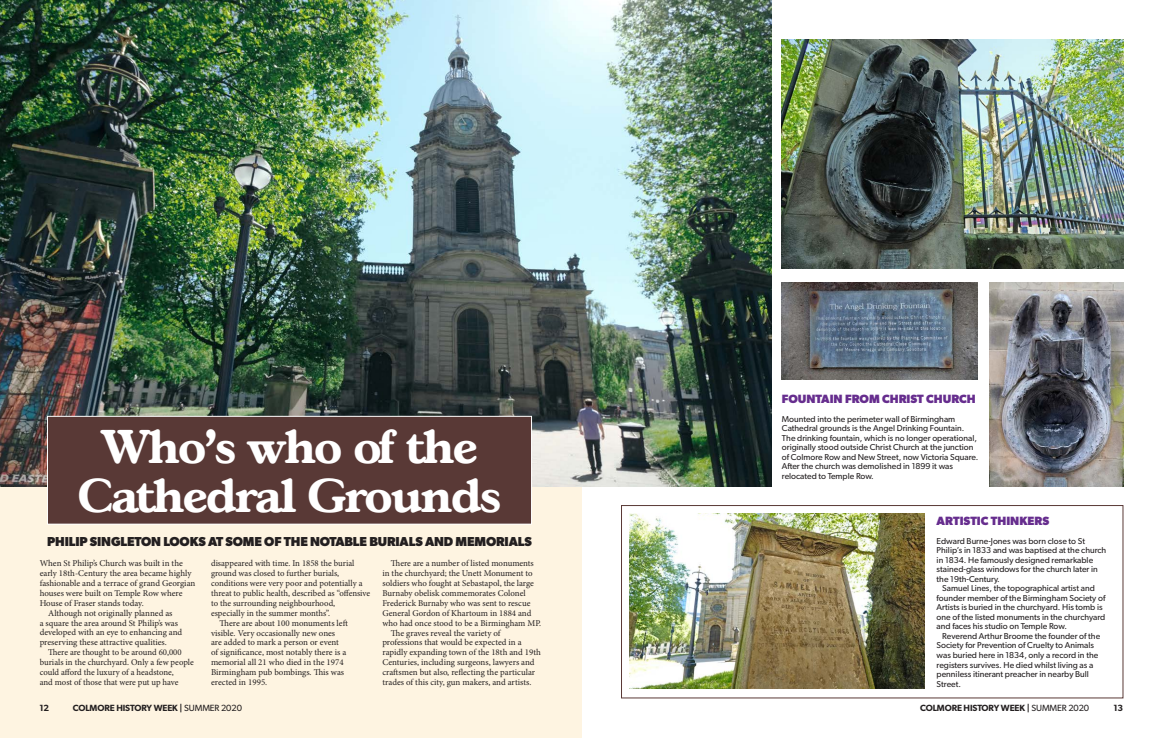
<style>
.page{position:relative;width:1163px;height:738px;background:#fff}
.page>*{position:absolute;margin:0;border:0;box-sizing:border-box;transform-origin:0 0}
.t1{font:46px/49px "Gascogne Serial Xbold";letter-spacing:-.02em;color:#fff;text-align:center}
.t2{font:700 13px "Gibson";letter-spacing:-.01em;color:#231f20}
.Movers___Shakers_Com{font:700 12px "Gibson";color:#662d8e}
.t3{font:600 9px "Gibson";letter-spacing:-.01em;color:#231f20}
.t4{font:8.9px/9.9px "Minion Pro";color:#231f20}
.Body_copy_ROMAN{font:8.6px/9.5px "Gibson";color:#231f20}
.s1{font-weight:400}
</style>
<div class="page">
<div style="left:0;top:486px;width:581px;height:251px;background:#fef4e1"></div>
<img style="left:0;top:0;width:771px;height:486px">
<img style="left:781px;top:40px;width:342px;height:228px">
<img style="left:989px;top:282px;width:134px;height:204px">
<img style="left:781px;top:282px;width:195px;height:97px">
<div style="left:47px;top:416px;width:484px;height:107px;background:#593936"></div>
<div style="left:47px;top:415px;width:485px;height:109px;border:1px solid #fff"></div>
<div style="left:621px;top:505px;width:502px;height:192px;border:1px solid #593936"></div>
<img style="left:629px;top:513px;width:295px;height:175px">
<p class="t1" style="left:78px;top:416px;width:424px">Who’s who of the<br>Cathedral Grounds</p>
<p class="t2" style="left:47px;top:534px;width:486px">PHILIP SINGLETON LOOKS AT SOME OF THE NOTABLE BURIALS AND MEMORIALS</p>
<p class="t4" style="left:40px;top:558px;width:157px">When St Philip’s Church was built in the early 18th-Century the area became highly fashionable and a terrace of grand Georgian houses were built on Temple Row where House of Fraser stands today.</p>
<p class="t4" style="left:40px;top:607px;width:144px;text-indent:9px">Although not originally planned as<br>a square the area around St Philip’s was developed with an eye to enhancing and preserving these attractive qualities.</p>
<p class="t4" style="left:40px;top:647px;width:156px;text-indent:9px">There are thought to be around 60,000 burials in the churchyard. Only a few people could afford the luxury of a headstone,<br>and most of those that were put up have</p>
<p class="t4" style="left:211px;top:558px;width:161px">disappeared with time. In 1858 the burial ground was closed to further burials, conditions were very poor and potentially a threat to public health, described as “offensive to the surrounding neighbourhood, especially in the summer months”.</p>
<p class="t4" style="left:211px;top:617px;width:138px;text-indent:9px">There are about 100 monuments left visible. Very occasionally new ones are added to mark a person or event of significance, most notably there is a memorial all 21 who died in the 1974<br>Birmingham pub bombings. This was erected in 1995.</p>
<p class="t3" style="left:39px;top:702px;width:11px">12</p>
<p class="t3" style="left:73px;top:702px;width:170px">COLMORE HISTORY WEEK | <span class="s1">SUMMER 2020</span></p>
<p class="t4" style="left:382px;top:558px;width:160px;text-indent:9px">There are a number of listed monuments in the churchyard; the Unett Monument to soldiers who fought at Sebastapol, the large Burnaby obelisk commemorates Colonel Frederick Burnaby who was sent to rescue General Gordon of Khartoum in 1884 and who had once stood to be a Birmingham MP.</p>
<p class="t4" style="left:382px;top:627px;width:160px;text-indent:9px">The graves reveal the variety of professions that would be expected in a rapidly expanding town of the 18th and 19th Centuries, including surgeons, lawyers and craftsmen but also, reflecting the particular trades of this city, gun makers, and artists.</p>
<p class="Movers___Shakers_Com" style="left:781px;top:391px;width:195px">FOUNTAIN FROM CHRIST CHURCH</p>
<p class="Body_copy_ROMAN" style="left:781px;top:413px;width:184px">Mounted into the perimeter wall of Birmingham<br>Cathedral grounds is the Angel Drinking Fountain.</p>
<p class="Body_copy_ROMAN" style="left:781px;top:432px;width:198px">The drinking fountain, which is no longer operational, originally stood outside Christ Church at the junction of Colmore Row and New Street, now Victoria Square.<br>After the church was demolished in 1899 it was relocated to Temple Row.</p>
<p class="Movers___Shakers_Com" style="left:936px;top:513px;width:114px">ARTISTIC THINKERS</p>
<p class="Body_copy_ROMAN" style="left:936px;top:535px;width:171px">Edward Burne-Jones was born close to St Philip’s in 1833 and was baptised at the church in 1834. He famously designed remarkable stained-glass windows for the church later in the 19th-Century.</p>
<p class="Body_copy_ROMAN" style="left:936px;top:583px;width:170px;text-indent:6px">Samuel Lines, the topographical artist and founder member of the Birmingham Society of Artists is buried in the churchyard. His tomb is one of the listed monuments in the churchyard and faces his studio on Temple Row.</p>
<p class="Body_copy_ROMAN" style="left:936px;top:630px;width:165px;text-indent:6px">Reverend Arthur Broome the founder of the Society for Prevention of Cruelty to Animals was buried here in 1834, only a record in the registers survives. He died whilst living as a penniless itinerant preacher in nearby Bull Street.</p>
<p class="t3" style="left:920px;top:702px;width:170px">COLMORE HISTORY WEEK | <span class="s1">SUMMER 2020</span></p>
<p class="t3" style="left:1113px;top:702px;width:11px">13</p>
</div>
